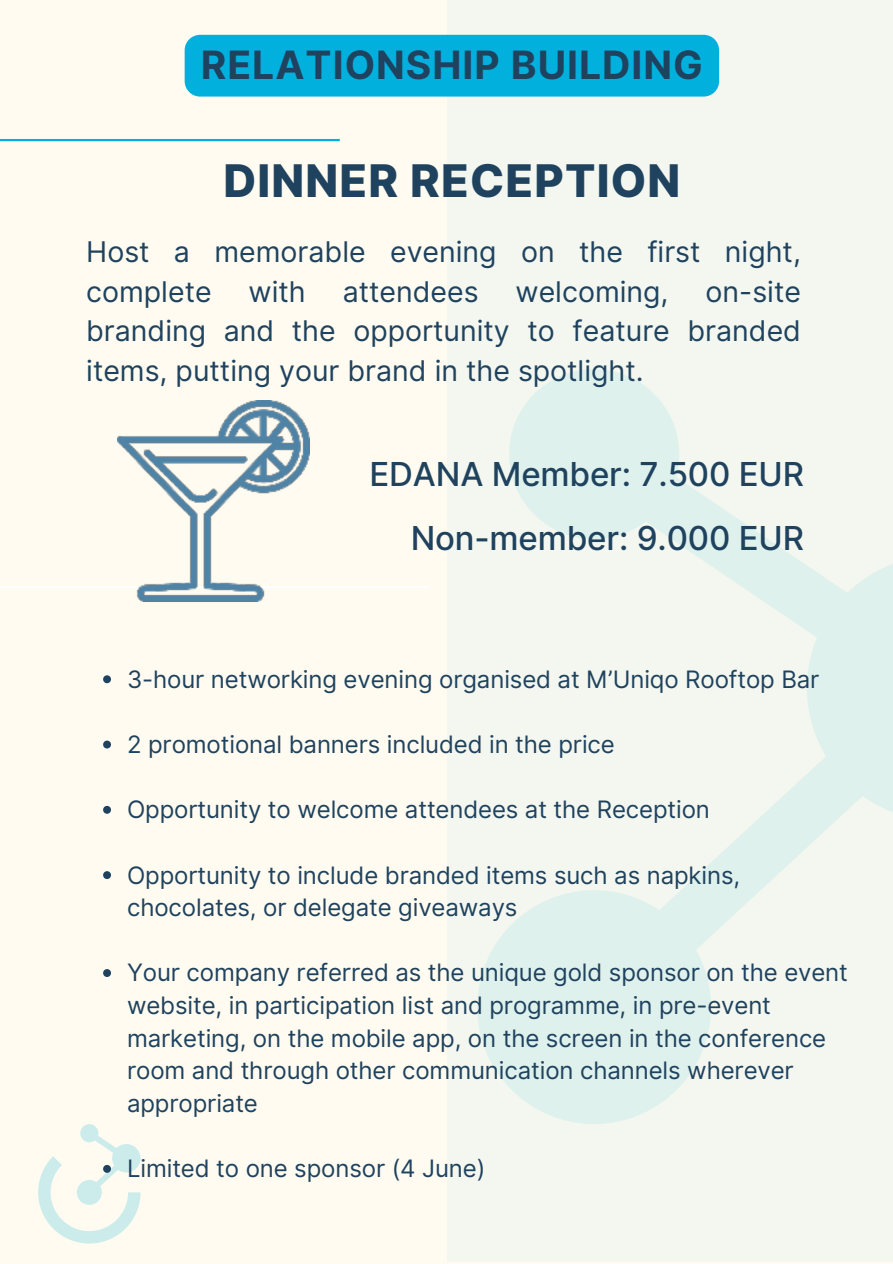
<style>
.page{position:relative;width:893px;height:1264px;background:#fff}
.page>*{position:absolute;margin:0;border:0;box-sizing:border-box;transform-origin:0 0}
.t1{font:800 45px "Inter";letter-spacing:.025em;color:#1f425e}
.t2{font:700 39px "Inter";letter-spacing:.025em;color:#1f425e}
.t3{font:500 33px/64.2px "Inter";letter-spacing:-.005em;color:#1f425e;text-align:right}
.t4{font:28.5px/39.3px "Inter";color:#1f425e}
.t5{font:24px/32.7px "Inter";letter-spacing:-.005em;color:#1f425e}
</style>
<div class="page">
<div style="left:0;top:0;width:892px;height:1263px;background:#fffbf0"></div>
<div style="left:446px;top:0;width:446px;height:1261px;background:#f3f7ef"></div>
<hr style="left:0;top:139px;width:340px;height:2px;background:#00b0de">
<svg style="left:477px;top:369px;width:415px;height:754px"></svg>
<hr style="left:0;top:586px;width:429px;height:2px;background:#fff">
<div style="left:185px;top:35px;width:534px;height:62px;background:#02b0de"></div>
<svg style="left:103px;top:675px;width:8px;height:8px"></svg>
<svg style="left:103px;top:740px;width:8px;height:8px"></svg>
<svg style="left:103px;top:806px;width:8px;height:7px"></svg>
<svg style="left:103px;top:871px;width:8px;height:8px"></svg>
<svg style="left:103px;top:969px;width:8px;height:8px"></svg>
<svg style="left:38px;top:1124px;width:102px;height:119px"></svg>
<img style="left:118px;top:400px;width:191px;height:201px">
<h2 class="t2" style="left:201px;top:41px;width:503px">RELATIONSHIP BUILDING</h2>
<h1 class="t1" style="left:223px;top:153px;width:458px">DINNER RECEPTION</h1>
<p class="t4" style="left:86px;top:232px;width:716px">Host a memorable evening on the first night, complete</p>
<p class="t4" style="left:86px;top:272px;width:716px;text-align:justify;text-indent:619px">on-site branding and the opportunity to feature branded items, putting your brand in the spotlight.</p>
<p class="t4" style="left:248px;top:272px;width:59px">with</p>
<p class="t4" style="left:342px;top:272px;width:137px">attendees</p>
<p class="t4" style="left:515px;top:272px;width:154px">welcoming,</p>
<h3 class="t3" style="left:369px;top:441px;width:436px">EDANA Member: 7.500 EUR<br>Non-member: 9.000 EUR</h3>
<p class="t5" style="left:127px;top:662px;width:694px">3-hour networking evening organised at M’Uniqo Rooftop Bar</p>
<p class="t5" style="left:127px;top:728px;width:489px">2 promotional banners included in the price</p>
<p class="t5" style="left:127px;top:793px;width:584px">Opportunity to welcome attendees at the Reception</p>
<p class="t5" style="left:127px;top:858px;width:614px">Opportunity to include branded items such as napkins, chocolates, or delegate giveaways</p>
<p class="t5" style="left:127px;top:956px;width:722px">Your company referred as the unique gold sponsor on the event website, in participation list and programme, in pre-event marketing, on the mobile app, on the screen in the conference room and through other communication channels wherever appropriate</p>
<p class="t5" style="left:127px;top:1152px;width:360px">Limited to one sponsor (4 June)</p>
</div>
